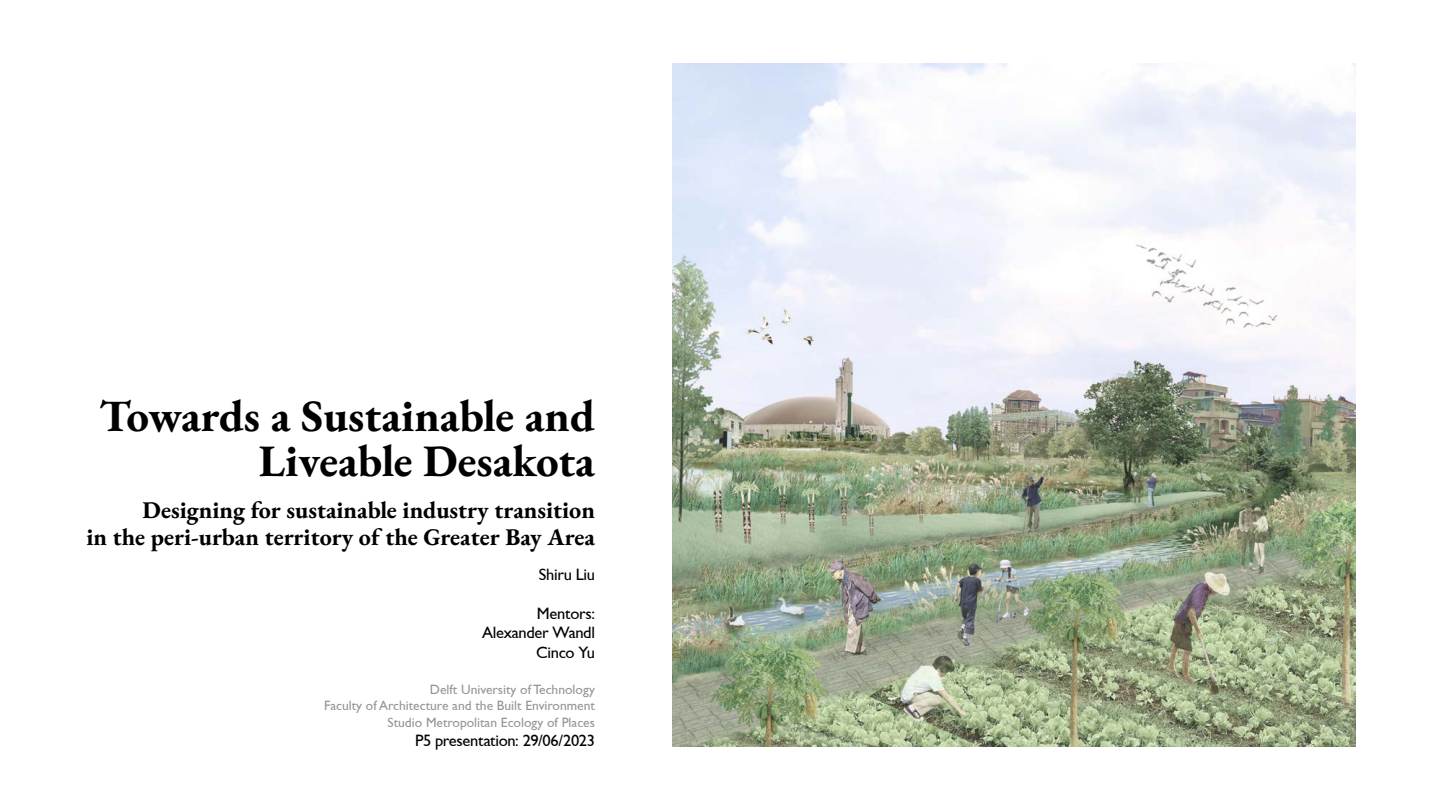
<style>
.page{position:relative;width:1441px;height:810px;background:#fff}
.page>*{position:absolute;margin:0;border:0;box-sizing:border-box;transform-origin:0 0}
.t1{font:45px/45px "EB Garamond";color:#000;text-align:right}
.t2{font:24px/27px "EB Garamond";color:#000;text-align:right}
.t3{font:16.5px/19.5px "Gill Sans";letter-spacing:-.02em;color:#000;text-align:right}
.t4{font:13.5px/16.5px "Gill Sans";color:#939598;text-align:right}
</style>
<div class="page">
<img style="left:673px;top:64px;width:682px;height:682px">
<h1 class="t1" style="left:99px;top:394px;width:497px">Towards a Sustainable and<br>Liveable Desakota</h1>
<h2 class="t2" style="left:86px;top:497px;width:510px">Designing for sustainable industry transition<br>in the peri-urban territory of the Greater Bay Area</h2>
<p class="t3" style="left:539px;top:564px;width:58px">Shiru Liu</p>
<p class="t3" style="left:482px;top:603px;width:114px">Mentors:<br>Alexander Wandl<br>Cinco Yu</p>
<p class="t4" style="left:324px;top:681px;width:272px">Delft University of Technology<br>Faculty of Architecture and the Built Environment<br>Studio Metropolitan Ecology of Places</p>
<p class="t3" style="left:415px;top:731px;width:181px">P5 presentation: 29/06/2023</p>
</div>
